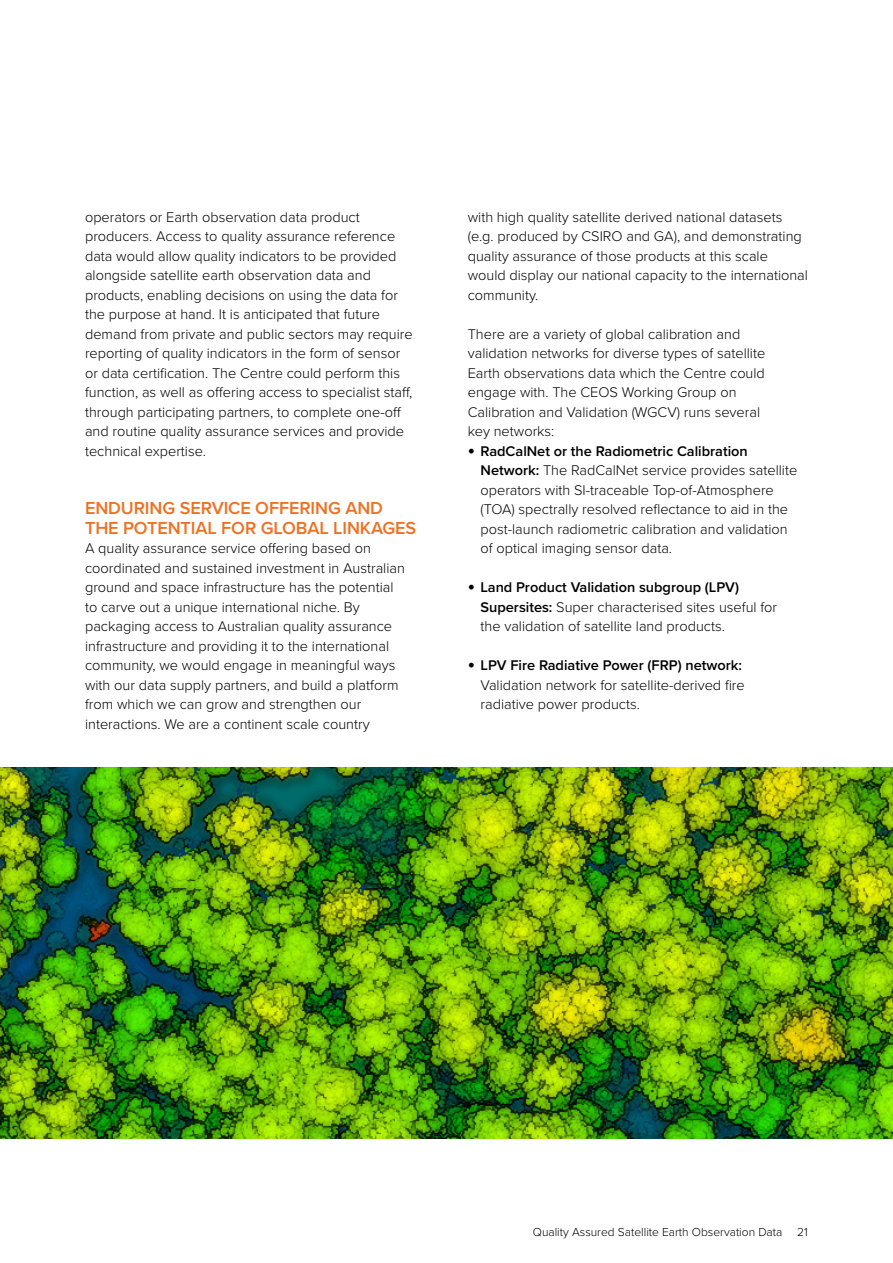
<style>
.page{position:relative;width:893px;height:1263px;background:#fff}
.page>*{position:absolute;margin:0;border:0;box-sizing:border-box;transform-origin:0 0}
.t1{font:600 18px/19.5px "Proxima Nova";letter-spacing:-.005em;color:#ef7020}
.t2{font:300 14.55px/19.5px "Proxima Nova";color:#000}
.t3{font:300 12px "Proxima Nova";color:#000}
.s1{font-family:"Gill Sans";font-weight:700}
.s2{font-weight:600}
</style>
<div class="page">
<img style="left:0;top:768px;width:893px;height:370px">
<p class="t2" style="left:85px;top:206px;width:329px">operators or Earth observation data product producers. Access to quality assurance reference data would allow quality indicators to be provided alongside satellite earth observation data and products, enabling decisions on using the data for the purpose at hand. It is anticipated that future demand from private and public sectors may require reporting of quality indicators in the form of sensor or data certification. The Centre could perform this function, as well as offering access to specialist staff, through participating partners, to complete one-off and routine quality assurance services and provide technical expertise.</p>
<p class="t1" style="left:85px;top:498px;width:333px">ENDURING SERVICE OFFERING AND<br>THE POTENTIAL FOR GLOBAL LINKAGES</p>
<p class="t2" style="left:85px;top:538px;width:321px">A quality assurance service offering based on coordinated and sustained investment in Australian ground and space infrastructure has the potential to carve out a unique international niche. By packaging access to Australian quality assurance infrastructure and providing it to the international community, we would engage in meaningful ways with our data supply partners, and build a platform from which we can grow and strengthen our interactions. We are a continent scale country</p>
<p class="t2" style="left:468px;top:206px;width:342px">with high quality satellite derived national datasets (e.g. produced by CSIRO and GA), and demonstrating quality assurance of those products at this scale would display our national capacity to the international community.</p>
<p class="t2" style="left:468px;top:323px;width:299px">There are a variety of global calibration and validation networks for diverse types of satellite Earth observations data which the Centre could engage with. The CEOS Working Group on Calibration and Validation (WGCV) runs several key networks:</p>
<p class="t2" style="left:480px;top:440px;width:318px;text-indent:-13px"><span class="s1">•</span> <span class="s2">RadCalNet or the Radiometric Calibration Network:</span> The RadCalNet service provides satellite operators with SI-traceable Top-of-Atmosphere (TOA) spectrally resolved reflectance to aid in the post-launch radiometric calibration and validation of optical imaging sensor data.</p>
<p class="t2" style="left:480px;top:577px;width:298px;text-indent:-13px"><span class="s1">•</span> <span class="s2">Land Product Validation subgroup (LPV)<br>Supersites:</span> Super characterised sites useful for the validation of satellite land products.</p>
<p class="t2" style="left:480px;top:655px;width:266px;text-indent:-13px"><span class="s1">•</span> <span class="s2">LPV Fire Radiative Power (FRP) network:<br></span>Validation network for satellite-derived fire radiative power products.</p>
<p class="t3" style="left:533px;top:1223px;width:277px">Quality Assured Satellite Earth Observation Data 21</p>
</div>
